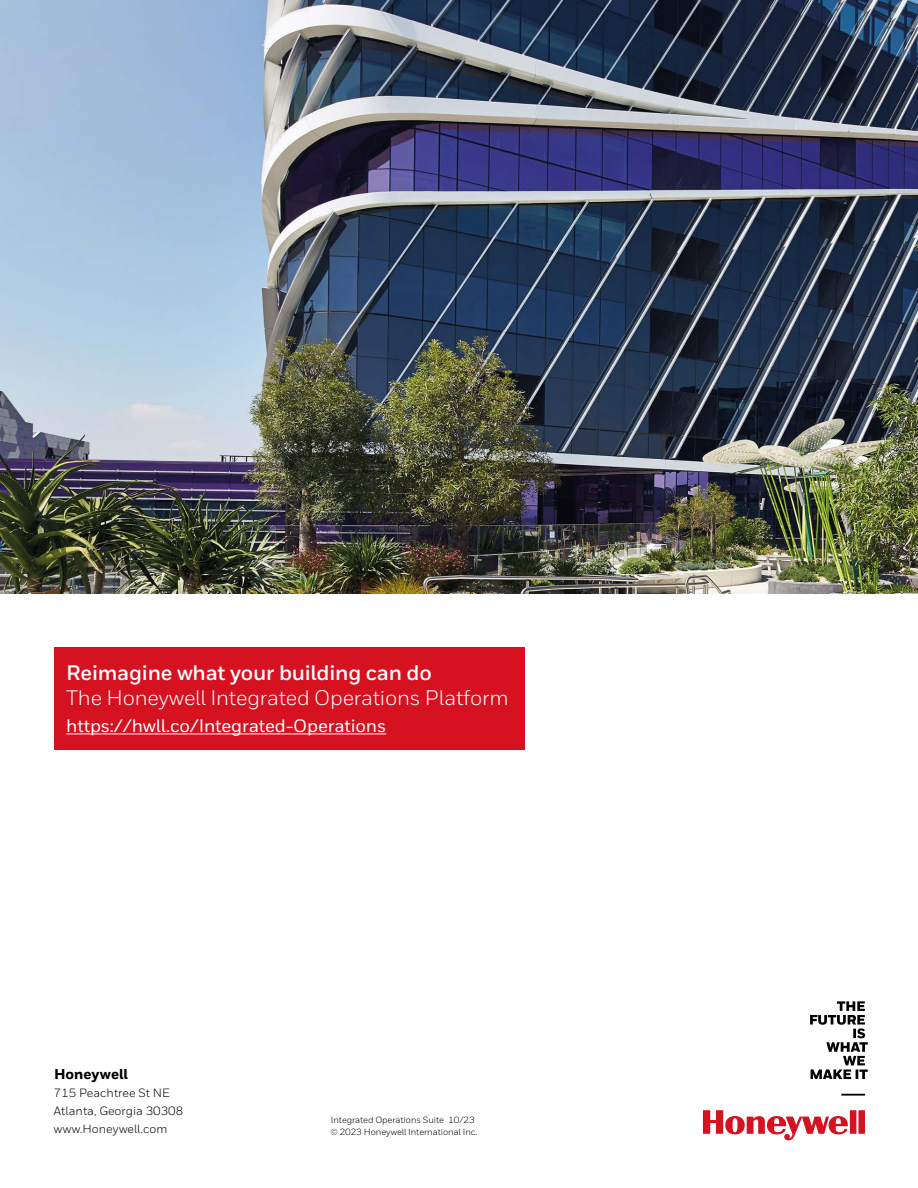
<style>
.page{position:relative;width:918px;height:1188px;background:#fff}
.page>*{position:absolute;margin:0;border:0;box-sizing:border-box;transform-origin:0 0}
.t1{font:21px "Honeywell Sans";letter-spacing:-.01em;color:#fff}
.t2{font:700 21px "Honeywell Sans";letter-spacing:-.01em;color:#fff}
.t3{font:500 18px "Honeywell Sans";letter-spacing:-.01em;color:#fff}
.t4{font:800 14.25px "Honeywell Sans";color:#000}
.t5{font:12px/18px "Honeywell Sans";color:#000}
.t6{font:9px/12px "Honeywell Sans";letter-spacing:-.01em;color:#000}
</style>
<div class="page">
<svg style="left:810px;top:1001px;width:58px;height:95px"></svg>
<svg style="left:703px;top:1110px;width:162px;height:31px"></svg>
<img style="left:0;top:0;width:918px;height:594px">
<div style="left:54px;top:647px;width:471px;height:103px;background:#d61120"></div>
<hr style="left:66px;top:733px;width:320px;height:1px;background:#fff">
<h1 class="t2" style="left:66px;top:660px;width:367px">Reimagine what your building can do</h1>
<h1 class="t1" style="left:66px;top:685px;width:444px">The Honeywell Integrated Operations Platform</h1>
<h2 class="t3" style="left:66px;top:715px;width:322px">https://hwll.co/Integrated-Operations</h2>
<h3 class="t4" style="left:54px;top:1065px;width:76px">Honeywell</h3>
<h3 class="t5" style="left:54px;top:1084px;width:131px">715 Peachtree St NE<br>Atlanta, Georgia 30308 www.Honeywell.com</h3>
<p class="t6" style="left:330px;top:1114px;width:149px">Integrated Operations Suite 10/23 © 2023 Honeywell International Inc.</p>
</div>
